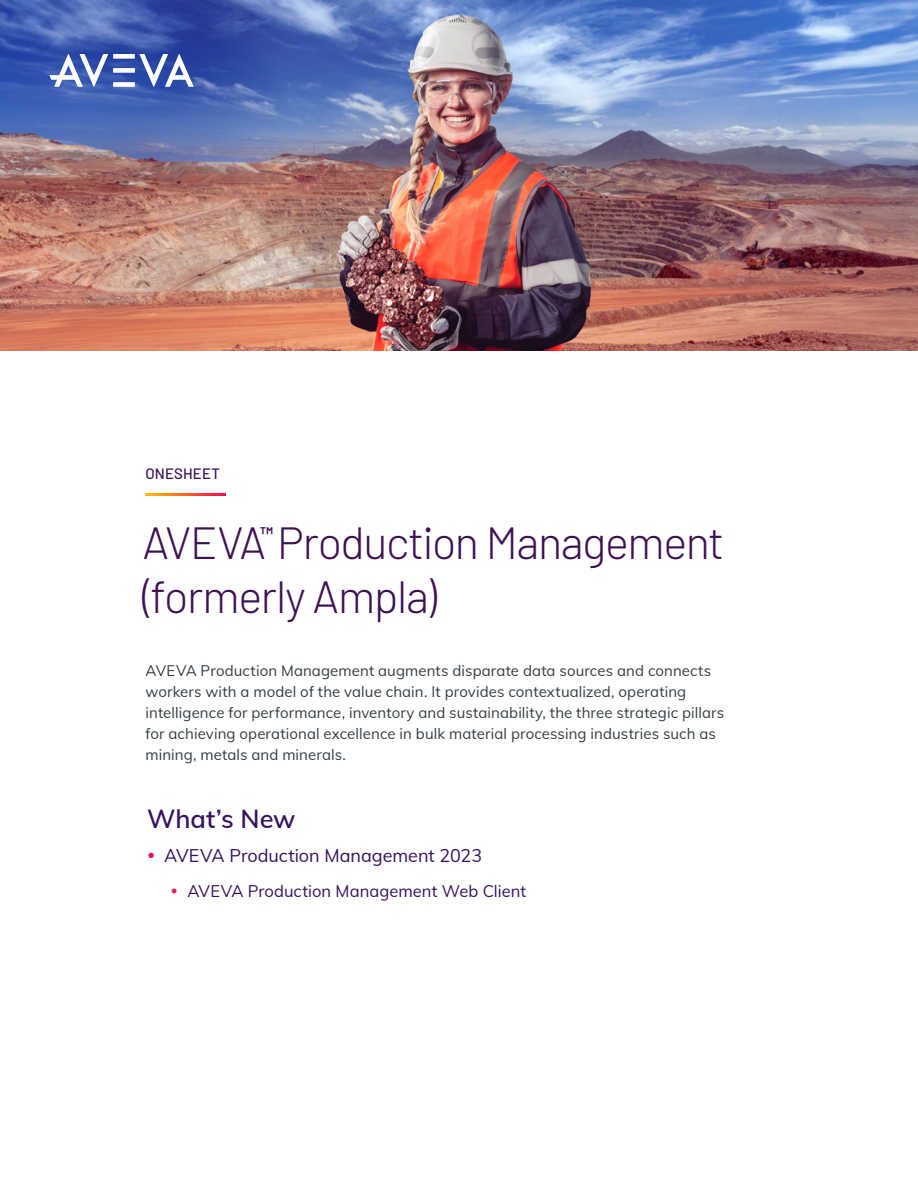
<style>
.page{position:relative;width:918px;height:1188px;background:#fff}
.page>*{position:absolute;margin:0;border:0;box-sizing:border-box;transform-origin:0 0}
.H1_Doc_Title{font:300 45px "Barlow";letter-spacing:-.03em;color:#3d1152}
.S1_Subheadlines{font:600 25.5px "Muli";color:#371260}
.H1_Doc_Title-2{font:600 19.65px "Barlow";color:#3d1152}
.t1{font:18px "Muli";color:#371260}
.t2{font:16.5px "Muli";color:#371260}
.Body_Copy{font:15px/21px "Muli";letter-spacing:.005em;color:#363d42}
.Doc_Content_Type{font:500 15px "Barlow";letter-spacing:.005em;color:#3d1152}
</style>
<div class="page">
<img style="left:0;top:0;width:918px;height:351px">
<div style="left:113px;top:82px;width:22px;height:5px;background:#fff"></div>
<div style="left:113px;top:68px;width:22px;height:5px;background:#fff"></div>
<div style="left:113px;top:54px;width:22px;height:5px;background:#fff"></div>
<svg style="left:49px;top:54px;width:59px;height:33px"></svg>
<svg style="left:139px;top:54px;width:55px;height:33px"></svg>
<svg style="left:146px;top:494px;width:80px;height:1px"></svg>
<p class="Doc_Content_Type" style="left:146px;top:462px;width:76px">ONESHEET</p>
<p class="H1_Doc_Title-2" style="left:260px;top:520px;width:15px">™</p>
<p class="H1_Doc_Title" style="left:142px;top:511px;width:583px">AVEVA Production Management</p>
<p class="H1_Doc_Title" style="left:142px;top:565px;width:296px">(formerly Ampla)</p>
<p class="Body_Copy" style="left:146px;top:659px;width:580px">AVEVA Production Management augments disparate data sources and connects workers with a model of the value chain. It provides contextualized, operating intelligence for performance, inventory and sustainability, the three strategic pillars for achieving operational excellence in bulk material processing industries such as mining, metals and minerals.</p>
<p class="S1_Subheadlines" style="left:147px;top:801px;width:150px">What’s New</p>
<p class="t1" style="left:164px;top:843px;width:320px">AVEVA Production Management 2023</p>
<p class="t2" style="left:188px;top:879px;width:340px">AVEVA Production Management Web Client</p>
</div>
